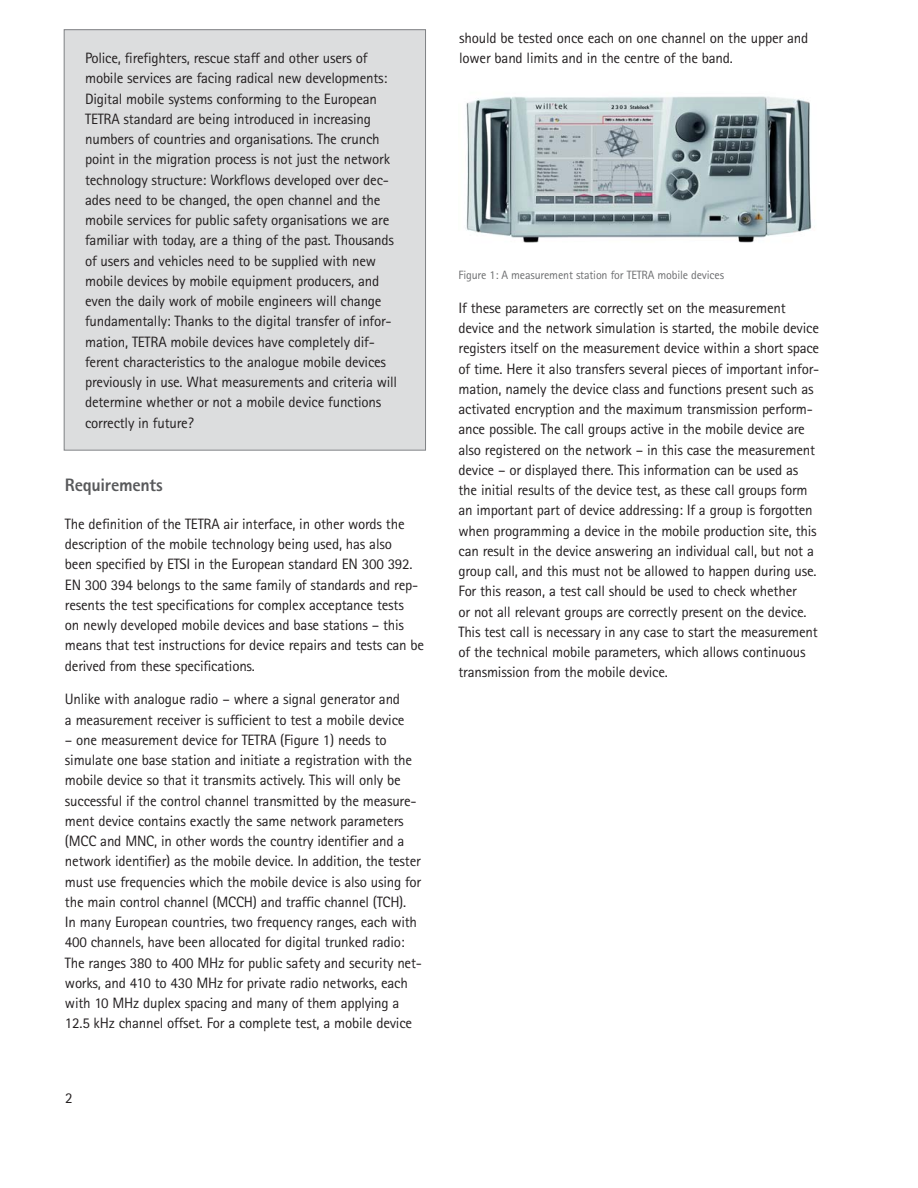
<style>
.page{position:relative;width:918px;height:1188px;background:#fff}
.page>*{position:absolute;margin:0;border:0;box-sizing:border-box;transform-origin:0 0}
.t1{font:800 18px "Agfa Rotis Sans Serif";letter-spacing:-.015em;color:#58595b}
.t2{font:15px/20.2px "Agfa Rotis Sans Serif";letter-spacing:-.015em;color:#231f20}
.t3{font:12px "Agfa Rotis Sans Serif";letter-spacing:-.015em;color:#6d6e70}
</style>
<div class="page">
<div style="left:64px;top:30px;width:362px;height:420px;background:#dcddde"></div>
<div style="left:64px;top:29px;width:362px;height:422px;border:1px solid #808285"></div>
<img style="left:466px;top:96px;width:346px;height:147px">
<p class="t2" style="left:459px;top:29px;width:351px">should be tested once each on one channel on the upper and</p>
<p class="t2" style="left:85px;top:49px;width:284px">Police, firefighters, rescue staff and other users of</p>
<p class="t2" style="left:459px;top:49px;width:275px">lower band limits and in the centre of the band.</p>
<p class="t2" style="left:85px;top:70px;width:314px">mobile services are facing radical new developments:<br>Digital mobile systems conforming to the European TETRA standard are being introduced in increasing numbers of countries and organisations. The crunch point in the migration process is not just the network technology structure: Workflows developed over dec&shy;ades need to be changed, the open channel and the mobile services for public safety organisations we are familiar with today, are a thing of the past. Thousands of users and vehicles need to be supplied with new mobile devices by mobile equipment producers, and even the daily work of mobile engineers will change fundamentally: Thanks to the digital transfer of infor&shy;mation, TETRA mobile devices have completely dif&shy;ferent characteristics to the analogue mobile devices previously in use. What measurements and criteria will determine whether or not a mobile device functions correctly in future?</p>
<p class="t3" style="left:459px;top:271px;width:267px">Figure 1: A measurement station for TETRA mobile devices</p>
<p class="t2" style="left:459px;top:299px;width:362px">If these parameters are correctly set on the measurement device and the network simulation is started, the mobile device registers itself on the measurement device within a short space of time. Here it also transfers several pieces of important infor&shy;mation, namely the device class and functions present such as activated encryption and the maximum transmission perform&shy;ance possible. The call groups active in the mobile device are also registered on the network – in this case the measurement device – or displayed there. This information can be used as the initial results of the device test, as these call groups form an important part of device addressing: If a group is forgotten when programming a device in the mobile production site, this can result in the device answering an individual call, but not a group call, and this must not be allowed to happen during use.<br>For this reason, a test call should be used to check whether<br>or not all relevant groups are correctly present on the device.<br>This test call is necessary in any case to start the measurement of the technical mobile parameters, which allows continuous transmission from the mobile device.</p>
<p class="t1" style="left:65px;top:478px;width:99px">Requirements</p>
<p class="t2" style="left:65px;top:515px;width:361px">The definition of the TETRA air interface, in other words the description of the mobile technology being used, has also<br>been specified by ETSI in the European standard EN 300 392.<br>EN 300 394 belongs to the same family of standards and rep&shy;resents the test specifications for complex acceptance tests<br>on newly developed mobile devices and base stations – this means that test instructions for device repairs and tests can be derived from these specifications.</p>
<p class="t2" style="left:65px;top:691px;width:341px">Unlike with analogue radio – where a signal generator and a measurement receiver is sufficient to test a mobile device</p>
<p class="t2" style="left:65px;top:731px;width:359px">– one measurement device for TETRA (Figure 1) needs to simulate one base station and initiate a registration with the mobile device so that it transmits actively. This will only be successful if the control channel transmitted by the measure&shy;ment device contains exactly the same network parameters (MCC and MNC, in other words the country identifier and a network identifier) as the mobile device. In addition, the tester must use frequencies which the mobile device is also using for the main control channel (MCCH) and traffic channel (TCH).<br>In many European countries, two frequency ranges, each with 400 channels, have been allocated for digital trunked radio:<br>The ranges 380 to 400 MHz for public safety and security net&shy;works, and 410 to 430 MHz for private radio networks, each with 10 MHz duplex spacing and many of them applying a 12.5 kHz channel offset. For a complete test, a mobile device</p>
<p class="t2" style="left:65px;top:1089px;width:9px">2</p>
</div>
